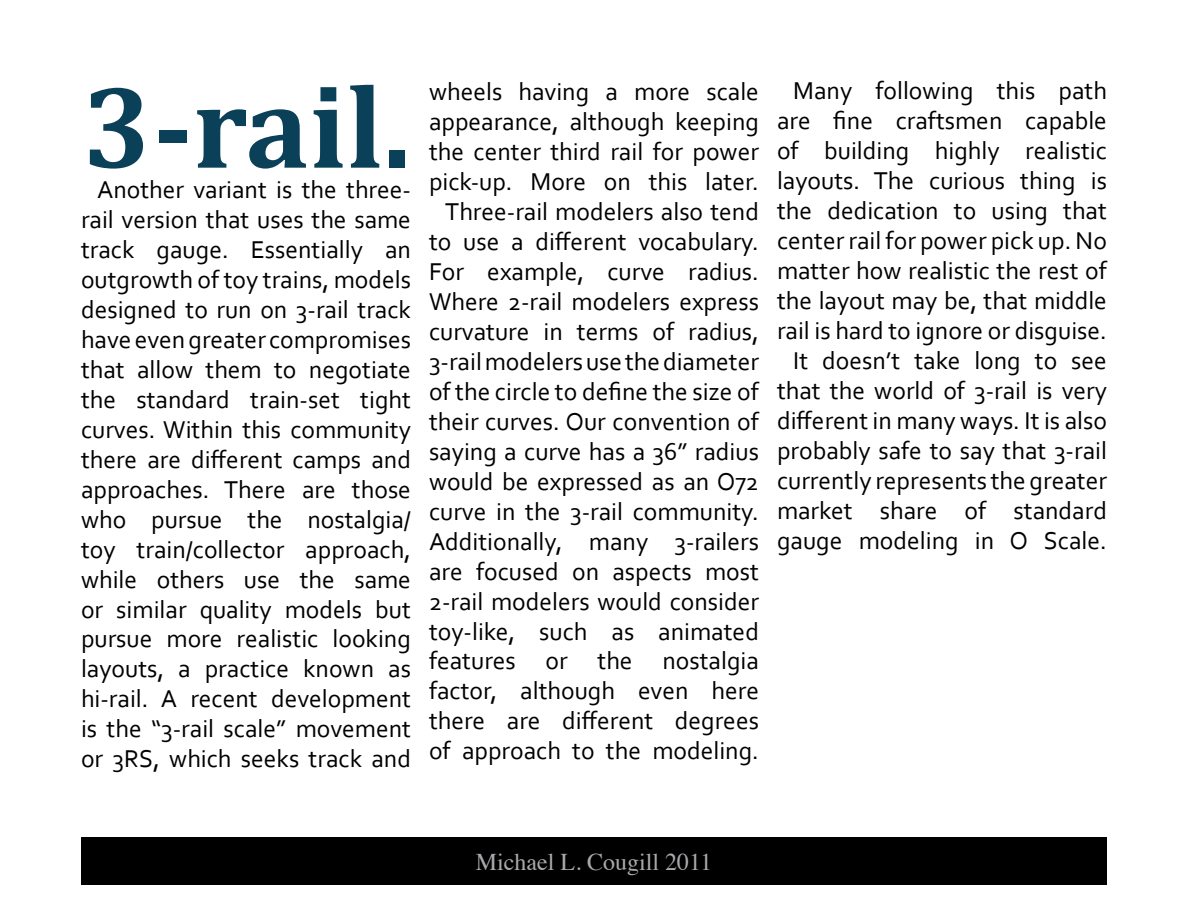
<style>
.page{position:relative;width:1188px;height:918px;background:#fff}
.page>*{position:absolute;margin:0;border:0;box-sizing:border-box;transform-origin:0 0}
.t1{font:700 118.5px "Cambria";color:#0a4159}
.t2{font:25.5px/30px "Corbel";color:#000;text-align:right}
.t3{font:24px "Times";color:#a7a9ac}
</style>
<div class="page">
<div style="left:81px;top:837px;width:1026px;height:48px;background:#000"></div>
<h1 class="t1" style="left:82px;top:55px;width:330px">3-rail.</h1>
<p class="t2" style="left:81px;top:174px;width:332px;text-align:justify;text-indent:16px">Another variant is the three&shy;rail version that uses the same track gauge. Essentially an outgrowth of toy trains, models designed to run on 3-rail track have even greater compromises that allow them to negotiate the standard train-set tight curves. Within this community there are different camps and approaches. There are those who pursue the nostalgia/ toy train/collector approach, while others use the same or similar quality models but pursue more realistic looking layouts, a practice known as hi-rail. A recent development is the “3-rail scale” movement or 3RS, which seeks track and</p>
<p class="t2" style="left:429px;top:76px;width:332px">wheels having a more scale appearance, although keeping the center third rail for power pick-up. More on this later.<br>Three-rail modelers also tend to use a different vocabulary.<br>For example, curve radius.<br>Where 2-rail modelers express curvature in terms of radius,<br>3-rail modelers use the diameter of the circle to define the size of their curves. Our convention of saying a curve has a 36” radius would be expressed as an O72 curve in the 3-rail community.<br>Additionally, many 3-railers are focused on aspects most<br>2-rail modelers would consider toy-like, such as animated features or the nostalgia factor, although even here there are different degrees of approach to the modeling.</p>
<p class="t2" style="left:777px;top:75px;width:332px">Many following this path are fine craftsmen capable of building highly realistic layouts. The curious thing is the dedication to using that center rail for power pick up. No matter how realistic the rest of the layout may be, that middle rail is hard to ignore or disguise.<br>It doesn’t take long to see that the world of 3-rail is very different in many ways. It is also probably safe to say that 3-rail currently represents the greater market share of standard gauge modeling in O Scale.</p>
<p class="t3" style="left:476px;top:839px;width:238px">Michael L. Cougill 2011</p>
</div>
